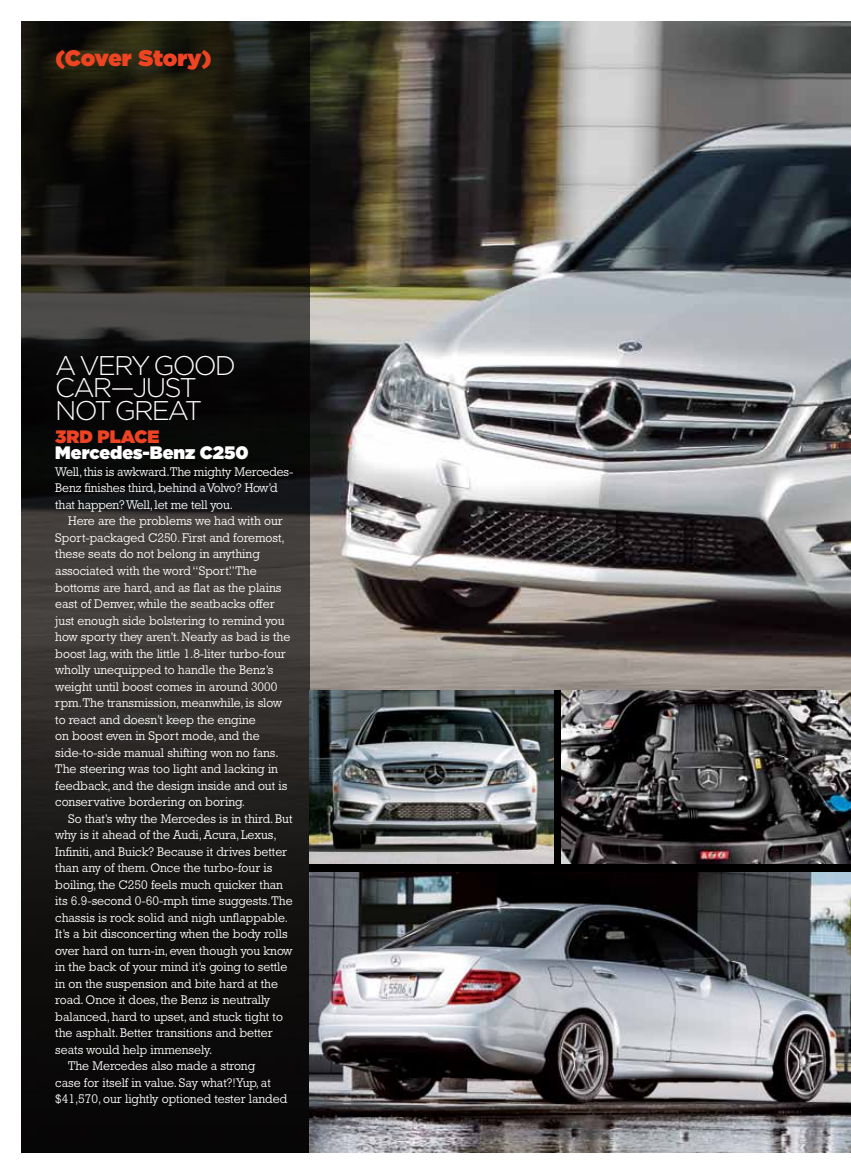
<style>
.page{position:relative;width:851px;height:1175px;background:#fff}
.page>*{position:absolute;margin:0;border:0;box-sizing:border-box;transform-origin:0 0}
.t1{font:300 27px/22.5px "Gotham";letter-spacing:-.07em;color:#fff}
.t2{font:900 22.5px "Gotham";color:#ef4423}
.t3{font:900 18px "Gotham";color:#fff}
.t4{font:900 18px "Gotham";color:#ef4423}
.t5{font:12.75px/16.5px "Rockwell Std";color:#fff}
</style>
<div class="page">
<img style="left:309px;top:21px;width:541px;height:669px">
<svg style="left:21px;top:21px;width:288px;height:1131px;background:#1d1b19"></svg>
<div style="left:309px;top:690px;width:541px;height:462px;background:#000"></div>
<img style="left:309px;top:690px;width:245px;height:173px">
<img style="left:561px;top:690px;width:289px;height:173px">
<img style="left:309px;top:872px;width:541px;height:280px">
<h2 class="t2" style="left:55px;top:45px;width:158px">(Cover Story)</h2>
<h1 class="t1" style="left:55px;top:353px;width:182px">A VERY GOOD<br>CAR—JUST<br>N OT G REAT</h1>
<h3 class="t4" style="left:55px;top:426px;width:93px">3RD PLACE</h3>
<h3 class="t3" style="left:55px;top:442px;width:195px">Mercedes-Benz C250</h3>
<p class="t5" style="left:55px;top:463px;width:239px">Well, this is awkward.The mighty Mercedes-<br>Benz finishes third, behind a Volvo? How’d that happen? Well, let me tell you.</p>
<p class="t5" style="left:55px;top:513px;width:236px;text-indent:13px">Here are the problems we had with our Sport-packaged C250. First and foremost, these seats do not belong in anything associated with the word “Sport.” The bottoms are hard, and as flat as the plains east of Denver, while the seatbacks offer just enough side bolstering to remind you how sporty they aren’t. Nearly as bad is the boost lag, with the little 1.8-liter turbo-four wholly unequipped to handle the Benz’s weight until boost comes in around 3000 rpm.The transmission, meanwhile, is slow to react and doesn’t keep the engine<br>on boost even in Sport mode, and the side-to-side manual shifting won no fans.<br>The steering was too light and lacking in feedback, and the design inside and out is conservative bordering on boring.</p>
<p class="t5" style="left:68px;top:810px;width:226px">So that’s why the Mercedes is in third. But</p>
<p class="t5" style="left:55px;top:826px;width:223px">why is it ahead of the Audi, Acura, Lexus,</p>
<p class="t5" style="left:55px;top:843px;width:233px">Infiniti, and Buick? Because it drives better</p>
<p class="t5" style="left:55px;top:859px;width:219px">than any of them. Once the turbo-four is</p>
<p class="t5" style="left:55px;top:876px;width:229px">boiling, the C250 feels much quicker than</p>
<p class="t5" style="left:55px;top:892px;width:239px">its 6.9-second 0-60-mph time suggests.The</p>
<p class="t5" style="left:55px;top:909px;width:234px">chassis is rock solid and nigh unflappable.</p>
<p class="t5" style="left:55px;top:925px;width:234px">It’s a bit disconcerting when the body rolls</p>
<p class="t5" style="left:55px;top:942px;width:239px">over hard on turn-in, even though you know</p>
<p class="t5" style="left:55px;top:958px;width:233px">in the back of your mind it’s going to settle</p>
<p class="t5" style="left:55px;top:975px;width:224px">in on the suspension and bite hard at the</p>
<p class="t5" style="left:55px;top:991px;width:216px">road. Once it does, the Benz is neutrally</p>
<p class="t5" style="left:55px;top:1008px;width:229px">balanced, hard to upset, and stuck tight to</p>
<p class="t5" style="left:55px;top:1024px;width:219px">the asphalt. Better transitions and better</p>
<p class="t5" style="left:55px;top:1041px;width:159px">seats would help immensely.</p>
<p class="t5" style="left:68px;top:1057px;width:189px">The Mercedes also made a strong</p>
<p class="t5" style="left:55px;top:1074px;width:217px">case for itself in value. Say what?! Yup, at</p>
<p class="t5" style="left:55px;top:1090px;width:233px">$41,570, our lightly optioned tester landed</p>
</div>
